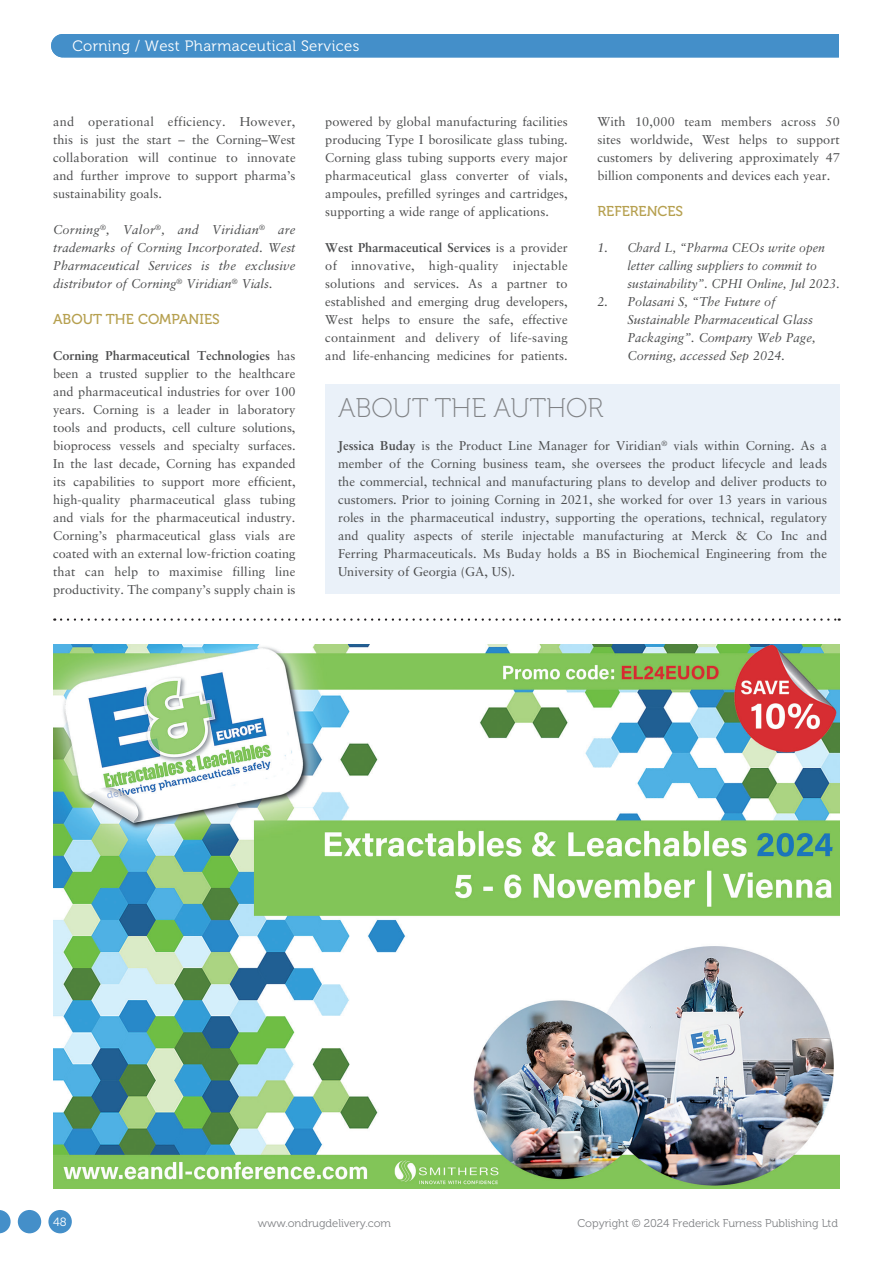
<style>
.page{position:relative;width:893px;height:1263px;background:#fff}
.page>*{position:absolute;margin:0;border:0;box-sizing:border-box;transform-origin:0 0}
.MF_Boxed_text_title{font:27px "Museo 100";color:#808285}
.t1{font:15px "Museo 300";letter-spacing:.025em;color:#fff}
.MF_Xhead{font:14.25px "Museo 500";color:#b6a04f}
.MF_body_no_indent{font:12.75px/18px "Sabon LT Pro";color:#4b4c4d;text-align:justify}
.MF_References{font:italic 12.75px/18px "Sabon LT Pro";color:#4b4c4d}
.MF_body_no_indent-2{font:italic 12.75px/18px "Sabon LT Pro";color:#4b4c4d;text-align:justify}
.t2{font:12px "Museo 300";color:#fff}
.t3{font:11.25px "Museo 300";color:#808285}
.s1{font-weight:700}
</style>
<div class="page">
<div style="left:51px;top:34px;width:788px;height:23px;background:#448fc9"></div>
<div style="left:325px;top:384px;width:515px;height:210px;background:#eaf1f9"></div>
<svg style="left:61px;top:618px;width:779px;height:3px"></svg>
<img style="left:53px;top:644px;width:787px;height:544px">
<div style="left:48px;top:1210px;width:24px;height:23px;background:#448fc9;border-radius:50%"></div>
<div style="left:18px;top:1210px;width:23px;height:23px;background:#448fc9;border-radius:50%"></div>
<svg style="left:0;top:1210px;width:11px;height:23px"></svg>
<p class="t1" style="left:72px;top:37px;width:289px">Corning / West Pharmaceutical Services</p>
<p class="t1" style="left:72px;top:37px;width:24px">xxx</p>
<p class="MF_body_no_indent" style="left:53px;top:112px;width:244px">and operational efficiency. However, this is just the start – the Corning–West collaboration will continue to innovate and further improve to support pharma’s sustainability goals.</p>
<p class="MF_body_no_indent-2" style="left:53px;top:220px;width:244px">Corning<sup>®</sup>, Valor<sup>®</sup>, and Viridian<sup>®</sup> are trademarks of Corning Incorporated. West Pharmaceutical Services is the exclusive distributor of Corning<sup>®</sup> Viridian<sup>®</sup> Vials.</p>
<p class="MF_Xhead" style="left:53px;top:311px;width:168px">ABOUT THE COMPANIES</p>
<p class="MF_body_no_indent" style="left:53px;top:346px;width:244px"><span class="s1">Corning Pharmaceutical Technologies</span> has been a trusted supplier to the healthcare and pharmaceutical industries for over 100 years. Corning is a leader in laboratory tools and products, cell culture solutions, bioprocess vessels and specialty surfaces.<br>In the last decade, Corning has expanded its capabilities to support more efficient, high-quality pharmaceutical glass tubing and vials for the pharmaceutical industry.<br>Corning’s pharmaceutical glass vials are coated with an external low-friction coating that can help to maximise filling line productivity. The company’s supply chain is</p>
<p class="MF_body_no_indent" style="left:325px;top:112px;width:244px">powered by global manufacturing facilities producing Type I borosilicate glass tubing.<br>Corning glass tubing supports every major pharmaceutical glass converter of vials, ampoules, prefilled syringes and cartridges, supporting a wide range of applications.</p>
<p class="MF_body_no_indent" style="left:325px;top:238px;width:244px"><span class="s1">West Pharmaceutical Services</span> is a provider of innovative, high-quality injectable solutions and services. As a partner to established and emerging drug developers, West helps to ensure the safe, effective containment and delivery of life-saving and life-enhancing medicines for patients.</p>
<p class="MF_body_no_indent" style="left:597px;top:112px;width:244px">With 10,000 team members across 50 sites worldwide, West helps to support customers by delivering approximately 47 billion components and devices each year.</p>
<p class="MF_Xhead" style="left:597px;top:203px;width:87px">REFERENCES</p>
<p class="MF_References" style="left:627px;top:238px;width:214px;text-indent:-30px">1. Chard L, “Pharma CEOs write open letter calling suppliers to commit to sustainability”. CPHI Online, Jul 2023.</p>
<p class="MF_References" style="left:627px;top:292px;width:190px;text-indent:-30px">2. Polasani S, “The Future of<br>Sustainable Pharmaceutical Glass<br>Packaging”. Company Web Page,<br>Corning, accessed Sep 2024.</p>
<p class="MF_Boxed_text_title" style="left:338px;top:393px;width:267px">ABOUT THE AUTHOR</p>
<p class="MF_body_no_indent" style="left:338px;top:436px;width:491px"><span class="s1">Jessica Buday</span> is the Product Line Manager for Viridian<sup>®</sup> vials within Corning. As a member of the Corning business team, she oversees the product lifecycle and leads the commercial, technical and manufacturing plans to develop and deliver products to customers. Prior to joining Corning in 2021, she worked for over 13 years in various roles in the pharmaceutical industry, supporting the operations, technical, regulatory and quality aspects of sterile injectable manufacturing at Merck &amp; Co Inc and Ferring Pharmaceuticals. Ms Buday holds a BS in Biochemical Engineering from the University of Georgia (GA, US).</p>
<p class="t2" style="left:53px;top:1215px;width:15px">48</p>
<p class="t3" style="left:258px;top:1217px;width:135px">www.ondrugdelivery.com</p>
<p class="t3" style="left:577px;top:1217px;width:262px">Copyright © 2024 Frederick Furness Publishing Ltd</p>
</div>
